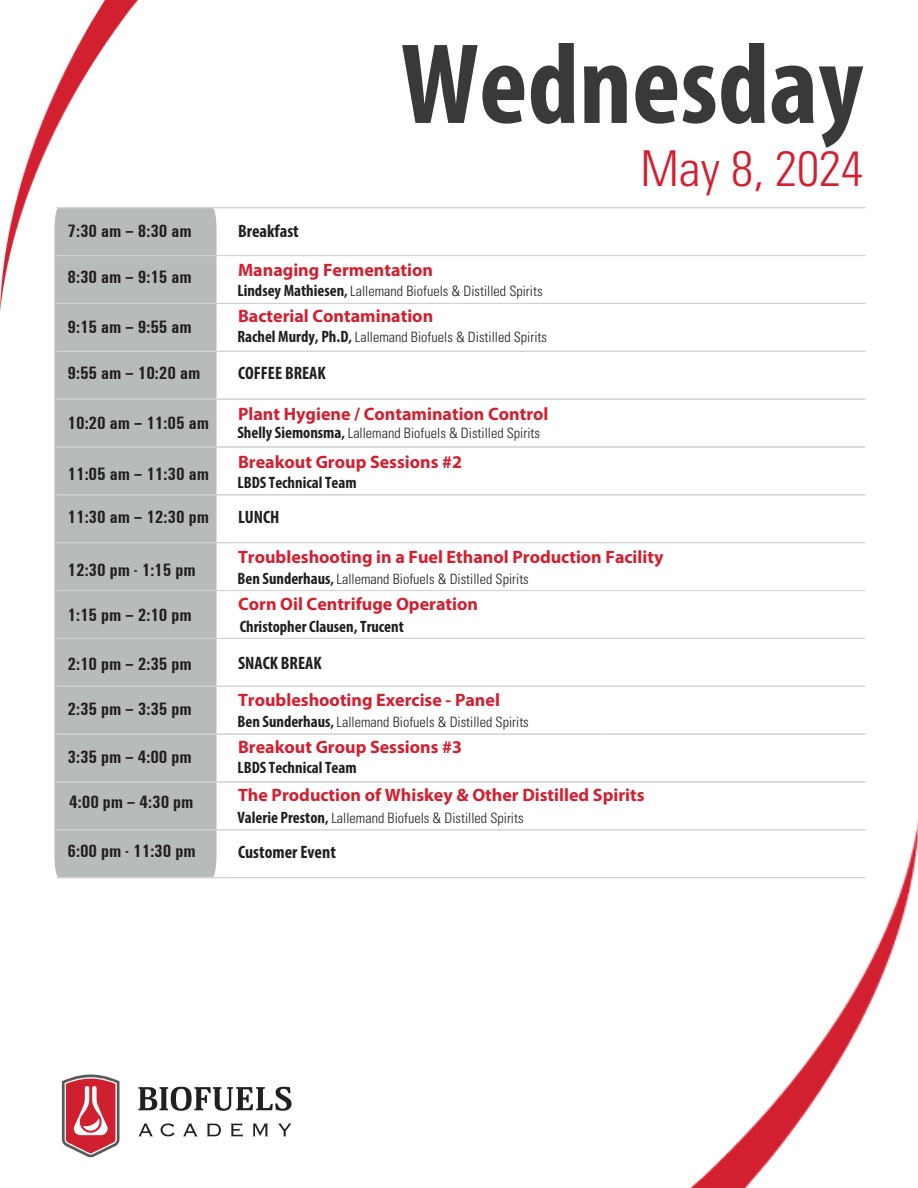
<style>
.page{position:relative;width:918px;height:1188px;background:#fff}
.page>*{position:absolute;margin:0;border:0;box-sizing:border-box;transform-origin:0 0}
.t1{font:700 condensed 115.5px "Myriad Pro";color:#3a3838}
.t2{font:300 condensed 49.5px "Univers";color:#d22031}
.t3{font:700 18px "Myriad Pro";color:#d22031}
.t4{font:700 condensed 18px "Univers";color:#231f20}
.t5{font:700 condensed 18px "Myriad Pro";color:#211e1e}
.t6{font:700 condensed 16.5px "Myriad Pro";color:#211e1e}
.t7{font:300 condensed 14.25px "Univers";color:#211e1e}
.s1{font-family:"Myriad Pro";font-weight:700;font-size:16.5px}
.s2{font-family:"Myriad Pro";font-weight:700;font-size:15px}
</style>
<div class="page">
<img style="left:0;top:0;width:138px;height:312px">
<img style="left:599px;top:255px;width:319px;height:933px">
<svg style="left:138px;top:1087px;width:154px;height:24px"></svg>
<svg style="left:138px;top:1124px;width:15px;height:12px"></svg>
<svg style="left:161px;top:1123px;width:14px;height:13px"></svg>
<svg style="left:183px;top:1124px;width:14px;height:12px"></svg>
<svg style="left:207px;top:1124px;width:14px;height:12px"></svg>
<svg style="left:231px;top:1123px;width:12px;height:14px"></svg>
<svg style="left:253px;top:1124px;width:15px;height:12px"></svg>
<svg style="left:278px;top:1124px;width:13px;height:12px"></svg>
<svg style="left:62px;top:1075px;width:58px;height:82px"></svg>
<div style="left:54px;top:208px;width:163px;height:669px;background:#b8bbbc"></div>
<hr style="left:56px;top:207px;width:171px;height:1px;background:#d1d2d4">
<hr style="left:227px;top:207px;width:375px;height:1px;background:#d1d2d4">
<hr style="left:602px;top:207px;width:263px;height:1px;background:#d1d2d4">
<hr style="left:56px;top:255px;width:171px;height:1px;background:#d1d2d4">
<hr style="left:227px;top:255px;width:375px;height:1px;background:#d1d2d4">
<hr style="left:602px;top:255px;width:263px;height:1px;background:#d1d2d4">
<hr style="left:56px;top:303px;width:171px;height:1px;background:#d1d2d4">
<hr style="left:227px;top:303px;width:375px;height:1px;background:#d1d2d4">
<hr style="left:602px;top:303px;width:263px;height:1px;background:#d1d2d4">
<hr style="left:56px;top:351px;width:171px;height:1px;background:#d1d2d4">
<hr style="left:227px;top:351px;width:375px;height:1px;background:#d1d2d4">
<hr style="left:602px;top:351px;width:263px;height:1px;background:#d1d2d4">
<hr style="left:56px;top:399px;width:171px;height:1px;background:#d1d2d4">
<hr style="left:227px;top:399px;width:375px;height:1px;background:#d1d2d4">
<hr style="left:602px;top:399px;width:263px;height:1px;background:#d1d2d4">
<hr style="left:56px;top:447px;width:171px;height:1px;background:#d1d2d4">
<hr style="left:227px;top:447px;width:375px;height:1px;background:#d1d2d4">
<hr style="left:602px;top:447px;width:263px;height:1px;background:#d1d2d4">
<hr style="left:56px;top:494px;width:171px;height:1px;background:#d1d2d4">
<hr style="left:227px;top:494px;width:375px;height:1px;background:#d1d2d4">
<hr style="left:602px;top:494px;width:263px;height:1px;background:#d1d2d4">
<hr style="left:56px;top:542px;width:171px;height:1px;background:#d1d2d4">
<hr style="left:227px;top:542px;width:375px;height:1px;background:#d1d2d4">
<hr style="left:602px;top:542px;width:263px;height:1px;background:#d1d2d4">
<hr style="left:56px;top:590px;width:171px;height:1px;background:#d1d2d4">
<hr style="left:227px;top:590px;width:375px;height:1px;background:#d1d2d4">
<hr style="left:602px;top:590px;width:263px;height:1px;background:#d1d2d4">
<hr style="left:56px;top:638px;width:171px;height:1px;background:#d1d2d4">
<hr style="left:227px;top:638px;width:375px;height:1px;background:#d1d2d4">
<hr style="left:602px;top:638px;width:263px;height:1px;background:#d1d2d4">
<hr style="left:56px;top:686px;width:171px;height:1px;background:#d1d2d4">
<hr style="left:227px;top:686px;width:375px;height:1px;background:#d1d2d4">
<hr style="left:602px;top:686px;width:263px;height:1px;background:#d1d2d4">
<hr style="left:56px;top:734px;width:171px;height:1px;background:#d1d2d4">
<hr style="left:227px;top:734px;width:375px;height:1px;background:#d1d2d4">
<hr style="left:602px;top:734px;width:263px;height:1px;background:#d1d2d4">
<hr style="left:56px;top:782px;width:171px;height:1px;background:#d1d2d4">
<hr style="left:227px;top:782px;width:375px;height:1px;background:#d1d2d4">
<hr style="left:602px;top:782px;width:263px;height:1px;background:#d1d2d4">
<hr style="left:56px;top:829px;width:171px;height:1px;background:#d1d2d4">
<hr style="left:227px;top:829px;width:375px;height:1px;background:#d1d2d4">
<hr style="left:602px;top:829px;width:263px;height:1px;background:#d1d2d4">
<hr style="left:602px;top:877px;width:263px;height:1px;background:#d1d2d4">
<hr style="left:227px;top:877px;width:375px;height:1px;background:#d1d2d4">
<hr style="left:56px;top:877px;width:171px;height:1px;background:#d1d2d4">
<h1 class="t1" style="left:401px;top:12px;width:464px">Wednesday</h1>
<p class="t4" style="left:67px;top:220px;width:126px">7:30 am – 8:30 am</p>
<p class="t5" style="left:238px;top:220px;width:62px">Breakfast</p>
<p class="t4" style="left:67px;top:267px;width:126px">8:30 am – 9:15 am</p>
<p class="t3" style="left:238px;top:258px;width:196px">Managing Fermentation</p>
<p class="t4" style="left:67px;top:316px;width:126px">9:15 am – 9:55 am</p>
<p class="t7" style="left:237px;top:282px;width:307px"><span class="s1">Lindsey Mathiesen</span><span class="s2">,</span> Lallemand Biofuels &amp; Distilled Spirits</p>
<p class="t7" style="left:237px;top:329px;width:311px"><span class="s1">Rachel Murdy, Ph.D</span><span class="s2">,</span> Lallemand Biofuels &amp; Distilled Spirits</p>
<p class="t3" style="left:238px;top:305px;width:197px">Bacterial Contamination</p>
<p class="t4" style="left:67px;top:363px;width:134px">9:55 am – 10:20 am</p>
<p class="t5" style="left:238px;top:362px;width:89px">COFFEE BREAK</p>
<p class="t4" style="left:67px;top:412px;width:143px">10:20 am – 11:05 am</p>
<p class="t3" style="left:238px;top:402px;width:312px">Plant Hygiene / Contamination Control</p>
<p class="t4" style="left:67px;top:463px;width:143px">11:05 am – 11:30 am</p>
<p class="t7" style="left:237px;top:425px;width:304px"><span class="s1">Shelly Siemonsma</span><span class="s2">,</span> Lallemand Biofuels &amp; Distilled Spirits</p>
<p class="t3" style="left:238px;top:450px;width:226px">Breakout Group Sessions #2</p>
<p class="t6" style="left:237px;top:472px;width:121px">LBDS Technical Team</p>
<h2 class="t2" style="left:640px;top:139px;width:224px">May 8, 2024</h2>
<p class="t4" style="left:67px;top:506px;width:143px">11:30 am – 12:30 pm</p>
<p class="t4" style="left:67px;top:559px;width:130px">12:30 pm - 1:15 pm</p>
<p class="t4" style="left:67px;top:604px;width:126px">1:15 pm – 2:10 pm</p>
<p class="t4" style="left:67px;top:654px;width:126px">2:10 pm – 2:35 pm</p>
<p class="t5" style="left:238px;top:506px;width:43px">LUNCH</p>
<p class="t3" style="left:238px;top:546px;width:427px">Troubleshooting in a Fuel Ethanol Production Facility</p>
<p class="t7" style="left:237px;top:570px;width:293px"><span class="s1">Ben Sunderhaus</span><span class="s2">,</span> Lallemand Biofuels &amp; Distilled Spirits</p>
<p class="t3" style="left:238px;top:592px;width:241px">Corn Oil Centrifuge Operation</p>
<p class="t6" style="left:240px;top:616px;width:166px">Christopher Clausen, Trucent</p>
<p class="t5" style="left:238px;top:652px;width:85px">SNACK BREAK</p>
<p class="t3" style="left:238px;top:689px;width:263px">Troubleshooting Exercise - Panel</p>
<p class="t3" style="left:238px;top:735px;width:226px">Breakout Group Sessions #3</p>
<p class="t4" style="left:67px;top:699px;width:126px">2:35 pm – 3:35 pm</p>
<p class="t7" style="left:237px;top:713px;width:293px"><span class="s1">Ben Sunderhaus</span><span class="s2">,</span> Lallemand Biofuels &amp; Distilled Spirits</p>
<p class="t6" style="left:237px;top:757px;width:121px">LBDS Technical Team</p>
<p class="t7" style="left:237px;top:809px;width:288px"><span class="s1">Valerie Preston</span><span class="s2">,</span> Lallemand Biofuels &amp; Distilled Spirits</p>
<p class="t4" style="left:67px;top:747px;width:126px">3:35 pm – 4:00 pm</p>
<p class="t4" style="left:69px;top:792px;width:126px">4:00 pm – 4:30 pm</p>
<p class="t3" style="left:238px;top:783px;width:408px">The Production of Whiskey &amp; Other Distilled Spirits</p>
<p class="t5" style="left:238px;top:841px;width:99px">Customer Event</p>
<p class="t4" style="left:67px;top:840px;width:130px">6:00 pm - 11:30 pm</p>
</div>
